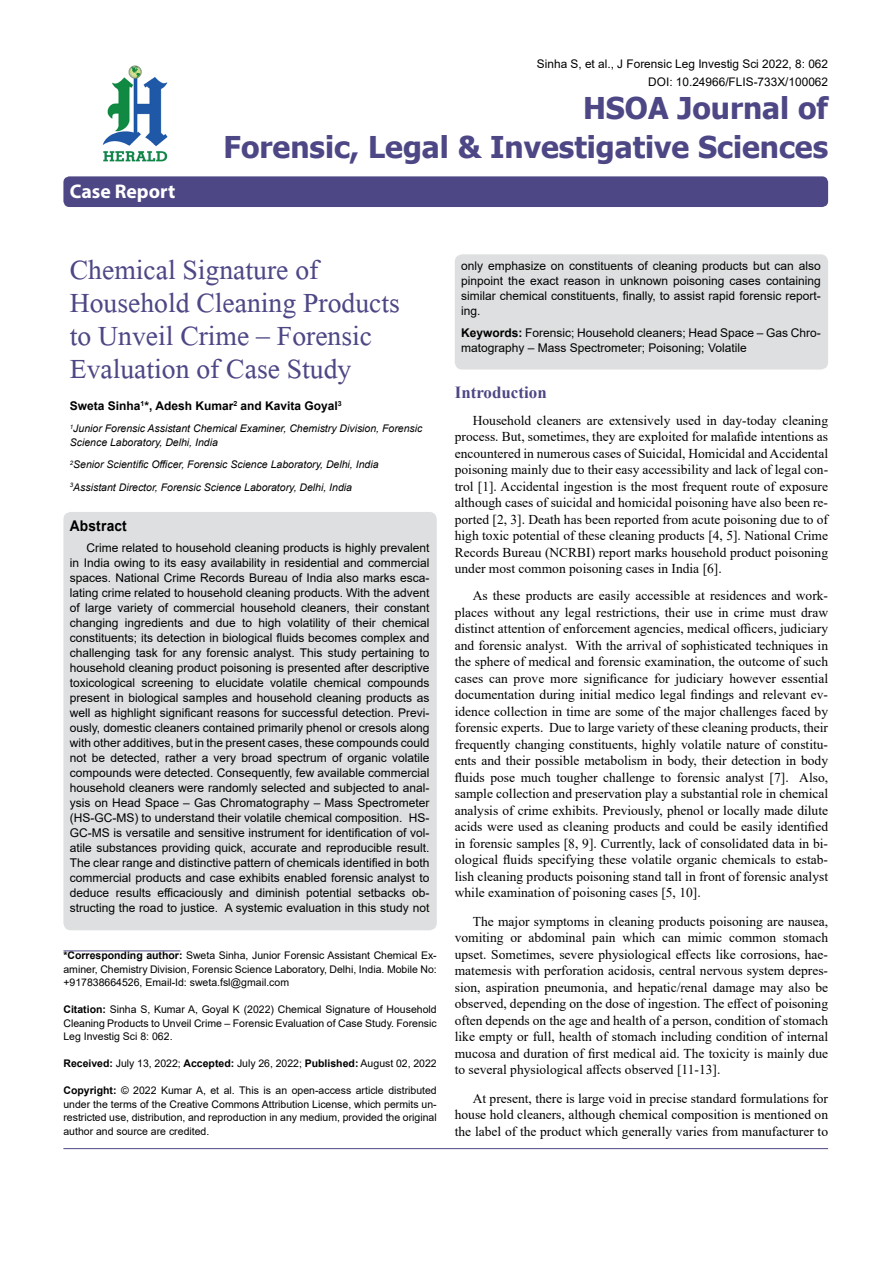
<style>
.page{position:relative;width:893px;height:1263px;background:#fff}
.page>*{position:absolute;margin:0;border:0;box-sizing:border-box;transform-origin:0 0}
.t1{font:41.25px/33px "Microsoft Himalaya";color:#4d4785}
.t2{font:700 30px/39px "Tahoma";color:#4d4785;text-align:right}
.t3{font:700 19.8px "Myriad Hebrew";color:#fff}
.t4{font:700 16.95px "Times New Roman";color:#4d4785}
.t5{font:700 14.85px "Arial";letter-spacing:.015em;color:#000;scale:.93 1}
.t6{font:13.5px/16.5px "Times New Roman";color:#000;text-align:justify}
.t7{font:12px/15px "Arial";color:#000;text-align:justify}
.t8{font:700 12px "Arial";color:#000}
.t9{font:11.85px/18px "Arial";color:#000;text-align:right}
.t10{font:10.5px/13.5px "Arial";color:#000;text-align:justify}
.t11{font:italic 10.5px/13.5px "Arial";color:#000}
.s1{font-weight:700}
</style>
<div class="page">
<div style="left:63px;top:176px;width:765px;height:31px;background:#4d4785;border-radius:6px"></div>
<hr style="left:63px;top:950px;width:117px;height:1px;background:#4d4785">
<img style="left:102px;top:65px;width:66px;height:97px">
<hr style="left:63px;top:1148px;width:765px;height:1px;background:#4d4785">
<div style="left:63px;top:512px;width:374px;height:418px;background:#dedfe0;border-radius:8px"></div>
<div style="left:455px;top:254px;width:373px;height:116px;background:#dedfe0;border-radius:8px"></div>
<h3 class="t3" style="left:70px;top:180px;width:107px">Case Report</h3>
<p class="t9" style="left:537px;top:55px;width:293px">Sinha S, et al., J Forensic Leg Investig Sci 2022, 8: 062<br>DOI: 10.24966/FLIS-733X/100062</p>
<h2 class="t2" style="left:224px;top:89px;width:606px">HSOA Journal of<br>Forensic, Legal &amp; Investigative Sciences</h2>
<h1 class="t1" style="left:70px;top:248px;width:332px">Chemical Signature of<br>Household Cleaning Products to Unveil Crime – Forensic<br>Evaluation of Case Study</h1>
<p class="t8" style="left:70px;top:397px;width:273px">Sweta Sinha<sup>1</sup>*, Adesh Kumar<sup>2</sup> and Kavita Goyal<sup>3</sup></p>
<p class="t11" style="left:70px;top:422px;width:354px"><sup>1</sup>Junior Forensic Assistant Chemical Examiner, Chemistry Division, Forensic<br>Science Laboratory, Delhi, India</p>
<p class="t11" style="left:70px;top:454px;width:310px;line-height:22.5px"><sup>2</sup>Senior Scientific Officer, Forensic Science Laboratory, Delhi, India<br><sup>3</sup>Assistant Director, Forensic Science Laboratory, Delhi, India</p>
<p class="t5" style="left:70px;top:515px;width:63px">Abstract</p>
<p class="t7" style="left:70px;top:540px;width:361px;text-indent:16px">Crime related to household cleaning products is highly prevalent in India owing to its easy availability in residential and commercial spaces. National Crime Records Bureau of India also marks esca&shy;lating crime related to household cleaning products. With the advent of large variety of commercial household cleaners, their constant changing ingredients and due to high volatility of their chemical constituents; its detection in biological fluids becomes complex and challenging task for any forensic analyst. This study pertaining to household cleaning product poisoning is presented after descriptive toxicological screening to elucidate volatile chemical compounds present in biological samples and household cleaning products as well as highlight significant reasons for successful detection. Previ&shy;ously, domestic cleaners contained primarily phenol or cresols along with other additives, but in the present cases, these compounds could not be detected, rather a very broad spectrum of organic volatile compounds were detected. Consequently, few available commercial household cleaners were randomly selected and subjected to anal&shy;ysis on Head Space – Gas Chromatography – Mass Spectrometer (HS-GC-MS) to understand their volatile chemical composition. HS-GC-MS is versatile and sensitive instrument for identification of vol&shy;atile substances providing quick, accurate and reproducible result.<br>The clear range and distinctive pattern of chemicals identified in both commercial products and case exhibits enabled forensic analyst to deduce results efficaciously and diminish potential setbacks ob&shy;structing the road to justice. A systemic evaluation in this study not</p>
<p class="t10" style="left:63px;top:948px;width:375px"><span class="s1">*Corresponding author:</span> Sweta Sinha, Junior Forensic Assistant Chemical Ex&shy;aminer, Chemistry Division, Forensic Science Laboratory, Delhi, India. Mobile No: +917838664526, Email-Id: sweta.fsl@gmail.com</p>
<p class="t10" style="left:63px;top:1002px;width:375px"><span class="s1">Citation:</span> Sinha S, Kumar A, Goyal K (2022) Chemical Signature of Household Cleaning Products to Unveil Crime – Forensic Evaluation of Case Study. Forensic Leg Investig Sci 8: 062.</p>
<p class="t10" style="left:63px;top:1056px;width:375px"><span class="s1">Received:</span> July 13, 2022; <span class="s1">Accepted:</span> July 26, 2022; <span class="s1">Published:</span> August 02, 2022</p>
<p class="t10" style="left:63px;top:1083px;width:375px"><span class="s1">Copyright:</span> © 2022 Kumar A, et al. This is an open-access article distributed under the terms of the Creative Commons Attribution License, which permits un&shy;restricted use, distribution, and reproduction in any medium, provided the original author and source are credited.</p>
<p class="t7" style="left:461px;top:258px;width:361px">only emphasize on constituents of cleaning products but can also pinpoint the exact reason in unknown poisoning cases containing similar chemical constituents, finally, to assist rapid forensic report&shy;ing.</p>
<p class="t7" style="left:461px;top:325px;width:361px"><span class="s1">Keywords:</span> Forensic; Household cleaners; Head Space – Gas Chro&shy;matography – Mass Spectrometer; Poisoning; Volatile</p>
<p class="t4" style="left:455px;top:380px;width:93px">Introduction</p>
<p class="t6" style="left:455px;top:412px;width:375px;text-indent:18px">Household cleaners are extensively used in day-today cleaning process. But, sometimes, they are exploited for malafide intentions as encountered in numerous cases of Suicidal, Homicidal and Accidental poisoning mainly due to their easy accessibility and lack of legal con&shy;trol [1]. Accidental ingestion is the most frequent route of exposure although cases of suicidal and homicidal poisoning have also been re&shy;ported [2, 3]. Death has been reported from acute poisoning due to of high toxic potential of these cleaning products [4, 5]. National Crime Records Bureau (NCRBI) report marks household product poisoning under most common poisoning cases in India [6].</p>
<p class="t6" style="left:455px;top:587px;width:375px;text-indent:18px">As these products are easily accessible at residences and work&shy;places without any legal restrictions, their use in crime must draw distinct attention of enforcement agencies, medical officers, judiciary and forensic analyst. With the arrival of sophisticated techniques in the sphere of medical and forensic examination, the outcome of such cases can prove more significance for judiciary however essential documentation during initial medico legal findings and relevant ev&shy;idence collection in time are some of the major challenges faced by forensic experts. Due to large variety of these cleaning products, their frequently changing constituents, highly volatile nature of constitu&shy;ents and their possible metabolism in body, their detection in body fluids pose much tougher challenge to forensic analyst [7]. Also, sample collection and preservation play a substantial role in chemical analysis of crime exhibits. Previously, phenol or locally made dilute acids were used as cleaning products and could be easily identified in forensic samples [8, 9]. Currently, lack of consolidated data in bi&shy;ological fluids specifying these volatile organic chemicals to estab&shy;lish cleaning products poisoning stand tall in front of forensic analyst while examination of poisoning cases [5, 10].</p>
<p class="t6" style="left:455px;top:913px;width:375px;text-indent:18px">The major symptoms in cleaning products poisoning are nausea, vomiting or abdominal pain which can mimic common stomach upset. Sometimes, severe physiological effects like corrosions, hae&shy;matemesis with perforation acidosis, central nervous system depres&shy;sion, aspiration pneumonia, and hepatic/renal damage may also be observed, depending on the dose of ingestion. The effect of poisoning often depends on the age and health of a person, condition of stomach like empty or full, health of stomach including condition of internal mucosa and duration of first medical aid. The toxicity is mainly due to several physiological affects observed [11-13].</p>
<p class="t6" style="left:455px;top:1090px;width:375px;text-indent:18px">At present, there is large void in precise standard formulations for house hold cleaners, although chemical composition is mentioned on the label of the product which generally varies from manufacturer to</p>
</div>
